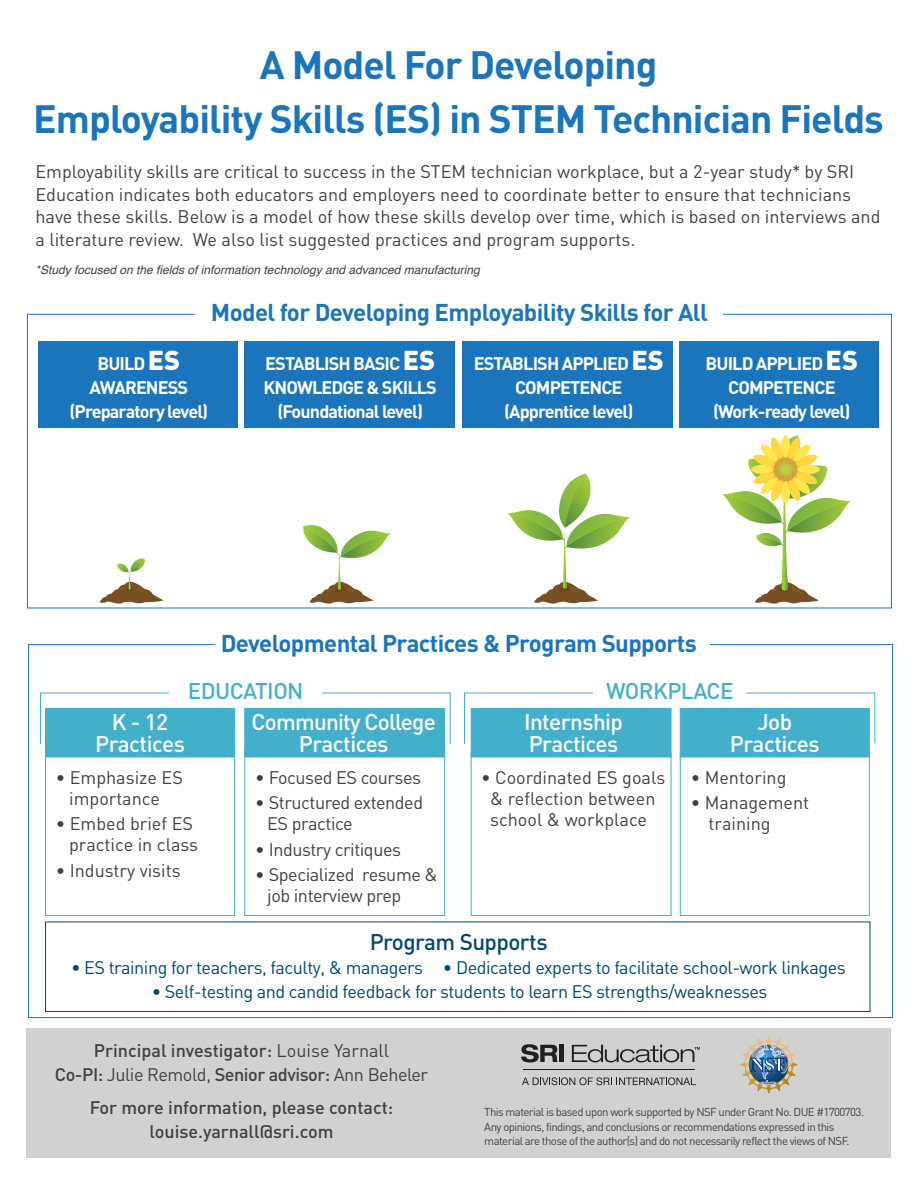
<style>
.page{position:relative;width:918px;height:1192px;background:#fff}
.page>*{position:absolute;margin:0;border:0;box-sizing:border-box;transform-origin:0 0}
.t1{font:700 39px/54px "DIN";letter-spacing:-.025em;color:#1b75bc;text-align:center}
.t2{font:700 24px "DIN";letter-spacing:-.025em;color:#1b75bc}
.t3{font:500 22.5px/22.5px "DIN";letter-spacing:-.025em;color:#fff;text-align:center}
.t4{font:500 22.5px "DIN";letter-spacing:-.025em;color:#43b0cb}
.t5{font:500 22.5px "DIN";letter-spacing:-.025em;color:#00486e}
.t6{font:18px/21px "DIN";color:#404041}
.t7{font:700 18px/24px "DIN";letter-spacing:-.05em;color:#fff;text-align:center}
.t8{font:18px "DIN";letter-spacing:-.025em;color:#00486e}
.t9{font:500 18px/24px "DIN";color:#404041;text-align:center}
.t10{font:18px/21px "DIN";letter-spacing:-.025em;color:#404041}
.t11{font:italic 12px "Helvetica";color:#404041}
.t12{font:11.4px/14.2px "DIN";letter-spacing:-.05em;color:#404041}
.s1{font-family:"DIN Black Alternate";font-weight:400;font-size:27px}
.s2{font-weight:400}
</style>
<div class="page">
<div style="left:244px;top:746px;width:201px;height:170px;border:1px solid #43b0cb"></div>
<div style="left:26px;top:1028px;width:864px;height:129px;background:#d1d1d1"></div>
<svg style="left:740px;top:1036px;width:57px;height:57px"></svg>
<svg style="left:749px;top:1045px;width:39px;height:39px"></svg>
<svg style="left:522px;top:1077px;width:174px;height:8px"></svg>
<hr style="left:523px;top:1069px;width:171px;height:1px;background:#231f20">
<svg style="left:521px;top:1044px;width:37px;height:18px"></svg>
<div style="left:559px;top:1045px;width:5px;height:17px;background:#231f20"></div>
<svg style="left:572px;top:1044px;width:127px;height:18px"></svg>
<div style="left:38px;top:341px;width:200px;height:86px;background:#1b75bc"></div>
<div style="left:245px;top:341px;width:210px;height:86px;background:#1b75bc"></div>
<div style="left:462px;top:341px;width:210px;height:86px;background:#1b75bc"></div>
<div style="left:679px;top:341px;width:200px;height:86px;background:#1b75bc"></div>
<div style="left:45px;top:921px;width:825px;height:91px;border:1px solid #00486e"></div>
<svg style="left:464px;top:692px;width:411px;height:53px"></svg>
<div style="left:593px;top:677px;width:153px;height:27px;background:#fff"></div>
<svg style="left:99px;top:558px;width:65px;height:45px"></svg>
<svg style="left:303px;top:525px;width:87px;height:78px"></svg>
<svg style="left:507px;top:474px;width:123px;height:129px"></svg>
<div style="left:244px;top:708px;width:201px;height:49px;background:#43b0cb"></div>
<div style="left:471px;top:708px;width:200px;height:49px;background:#43b0cb"></div>
<div style="left:45px;top:750px;width:190px;height:166px;border:1px solid #43b0cb"></div>
<div style="left:45px;top:708px;width:190px;height:49px;background:#43b0cb"></div>
<div style="left:471px;top:752px;width:200px;height:164px;border:1px solid #43b0cb"></div>
<div style="left:680px;top:708px;width:189px;height:49px;background:#43b0cb"></div>
<div style="left:680px;top:752px;width:189px;height:164px;border:1px solid #43b0cb"></div>
<div style="left:40px;top:692px;width:410px;height:52px;border:1px solid #43b0cb"></div>
<div style="left:169px;top:677px;width:152px;height:27px;background:#fff"></div>
<svg style="left:722px;top:435px;width:128px;height:168px"></svg>
<div style="left:781px;top:465px;width:9px;height:9px;background:#b4d246;border-radius:50%"></div>
<h1 class="t1" style="left:33px;top:36px;width:852px">A Model For Developing<br>Employability Skills (ES) in STEM Technician Fields</h1>
<p class="t6" style="left:35px;top:160px;width:846px;line-height:22.5px">Employability skills are critical to success in the STEM technician workplace, but a 2-year study* by SRI Education indicates both educators and employers need to coordinate better to ensure that technicians have these skills. Below is a model of how these skills develop over time, which is based on interviews and a literature review. We also list suggested practices and program supports.</p>
<p class="t11" style="left:35px;top:260px;width:446px">*Study focused on the fields of information technology and advanced manufacturing</p>
<h2 class="t2" style="left:211px;top:297px;width:499px">Model for Developing Employability Skills for All</h2>
<p class="t7" style="left:69px;top:351px;width:140px">BUILD <span class="s1">ES<br></span>AWARENESS (Preparatory level)</p>
<p class="t7" style="left:263px;top:351px;width:175px">ESTABLISH BASIC <span class="s1">ES<br></span>KNOWLEDGE &amp; SKILLS (Foundational level)</p>
<p class="t7" style="left:474px;top:351px;width:192px">ESTABLISH APPLIED <span class="s1">ES<br></span>COMPETENCE (Apprentice level)</p>
<p class="t7" style="left:705px;top:351px;width:154px">BUILD APPLIED <span class="s1">ES<br></span>COMPETENCE (Work-ready level)</p>
<h2 class="t2" style="left:221px;top:628px;width:477px">Developmental Practices &amp; Program Supports</h2>
<p class="t4" style="left:188px;top:676px;width:117px">EDUCATION</p>
<p class="t4" style="left:606px;top:676px;width:129px">WORKPLACE</p>
<p class="t3" style="left:95px;top:710px;width:91px">K - 12<br>Practices</p>
<p class="t6" style="left:56px;top:766px;width:129px;text-align:center">• Emphasize ES importance</p>
<p class="t6" style="left:56px;top:813px;width:144px;text-align:right">• Embed brief ES practice in class</p>
<p class="t6" style="left:56px;top:859px;width:126px">• Industry visits</p>
<p class="t3" style="left:251px;top:710px;width:186px">Community College<br>Practices</p>
<p class="t3" style="left:524px;top:710px;width:101px;text-align:left">Internship<br>Practices</p>
<p class="t10" style="left:255px;top:766px;width:167px">• Focused ES courses</p>
<p class="t10" style="left:267px;top:792px;width:157px;text-indent:-12px">• Structured extended<br>ES practice</p>
<p class="t10" style="left:255px;top:838px;width:147px">• Industry critiques</p>
<p class="t10" style="left:267px;top:864px;width:172px;text-indent:-12px">• Specialized resume &amp; job interview prep</p>
<p class="t6" style="left:481px;top:766px;width:186px;text-align:center">• Coordinated ES goals &amp; reflection between school &amp; workplace</p>
<p class="t3" style="left:730px;top:710px;width:91px">Job<br>Practices</p>
<p class="t6" style="left:690px;top:766px;width:97px">• Mentoring</p>
<p class="t6" style="left:708px;top:792px;width:102px;text-indent:-18px">• Management training</p>
<p class="t5" style="left:370px;top:927px;width:179px">Program Supports</p>
<p class="t8" style="left:71px;top:956px;width:776px">• ES training for teachers, faculty, &amp; managers • Dedicated experts to facilitate school-work linkages</p>
<p class="t8" style="left:152px;top:980px;width:617px">• Self-testing and candid feedback for students to learn ES strengths/weaknesses</p>
<p class="t9" style="left:55px;top:1038px;width:375px">Principal investigator: <span class="s2">Louise Yarnall<br></span>Co-PI: <span class="s2">Julie Remold,</span> Senior advisor: <span class="s2">Ann Beheler</span></p>
<p class="t9" style="left:90px;top:1095px;width:305px">For more information, please contact: louise.yarnall@sri.com</p>
<p class="t12" style="left:484px;top:1105px;width:381px">This material is based upon work supported by NSF under Grant No. DUE #1700703.<br>Any opinions, findings, and conclusions or recommendations expressed in this material are those of the author(s) and do not necessarily reflect the views of NSF.</p>
</div>
